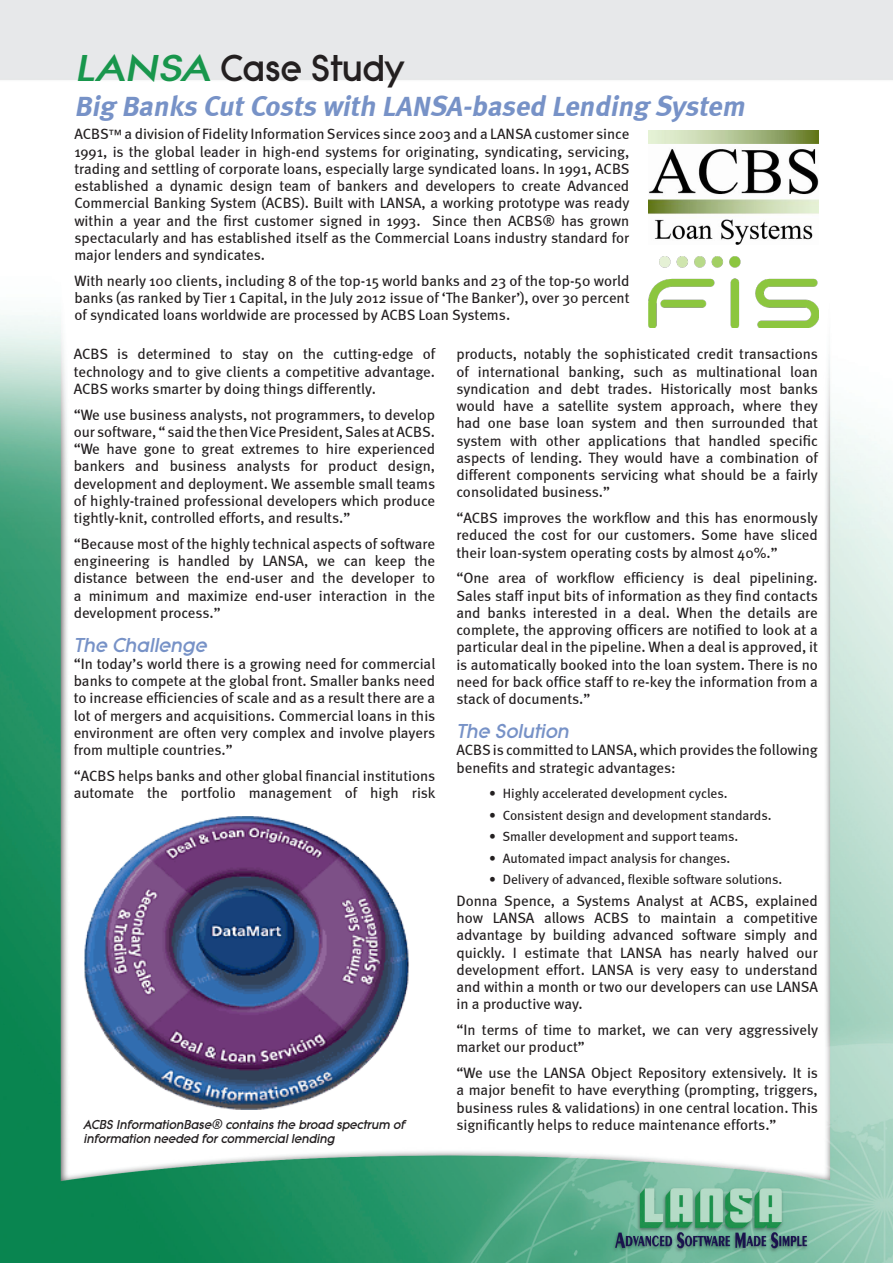
<style>
.page{position:relative;width:893px;height:1263px;background:#fff}
.page>*{position:absolute;margin:0;border:0;box-sizing:border-box;transform-origin:0 0}
.t1{font:800 39px "Litera EF";color:#231f20;scale:.96 1}
.t2{font:italic 700 28.5px "Meta";color:#7792c7}
.t3{font:italic 800 21px "Litera EF";color:#7792c7}
.t4{font:15px/17.2px "Meta";color:#231f20;text-align:justify}
.t5{font:13.5px "Meta";color:#231f20}
.t6{font:italic 800 13.5px "Litera EF";color:#231f20;scale:.96 1}
.s1{font-style:italic;color:#18964c}
.s2{font-size:13.5px}
.s3{font-family:"Meta";font-weight:400}
</style>
<div class="page">
<img style="left:0;top:0;width:893px;height:1263px">
<img style="left:84px;top:816px;width:326px;height:294px">
<img style="left:648px;top:257px;width:171px;height:70px">
<img style="left:648px;top:130px;width:171px;height:115px">
<h1 class="t1" style="left:74px;top:46px;width:345px"><span class="s1">LANSA</span> Case Study</h1>
<h2 class="t2" style="left:74px;top:89px;width:677px">Big Banks CutCosts with LANSA-based Lending System</h2>
<p class="t4" style="left:74px;top:125px;width:557px">ACBS<span class="s2">™</span> a division of Fidelity Information Services since 2003 and a LANSA customer since 1991, is the global leader in high-end systems for originating, syndicating, servicing, trading and settling of corporate loans, especially large syndicated loans. In 1991, ACBS established a dynamic design team of bankers and developers to create Advanced Commercial Banking System (ACBS). Built with LANSA, a working prototype was ready within a year and the first customer signed in 1993. Since then ACBS® has grown spectacularly and has established itself as the Commercial Loans industry standard for major lenders and syndicates.</p>
<p class="t4" style="left:74px;top:272px;width:557px">With nearly 100 clients, including 8 of the top-15 world banks and 23 of the top-50 world banks (as ranked by Tier 1 Capital, in the July 2012 issue of ‘The Banker’), over 30 percent of syndicated loans worldwide are processed by ACBS Loan Systems.</p>
<p class="t4" style="left:74px;top:345px;width:363px">ACBS is determined to stay on the cutting-edge of technology and to give clients a competitive advantage.<br>ACBS works smarter by doing things differently.</p>
<p class="t4" style="left:74px;top:406px;width:363px">“We use business analysts, not programmers, to develop our software, “ said the then Vice President, Sales at ACBS. “We have gone to great extremes to hire experienced bankers and business analysts for product design, development and deployment. We assemble small teams of highly-trained professional developers which produce tightly-knit, controlled efforts, and results.”</p>
<p class="t4" style="left:74px;top:535px;width:363px">“Because most of the highly technical aspects of software engineering is handled by LANSA, we can keep the distance between the end-user and the developer to a minimum and maximize end-user interaction in the development process.”</p>
<h3 class="t3" style="left:74px;top:633px;width:139px">The Challenge</h3>
<p class="t4" style="left:74px;top:655px;width:363px">“In today’s world there is a growing need for commercial banks to compete at the global front. Smaller banks need to increase efficiencies of scale and as a result there are a lot of mergers and acquisitions. Commercial loans in this environment are often very complex and involve players from multiple countries.”</p>
<p class="t4" style="left:74px;top:767px;width:363px">“ACBS helps banks and other global financial institutions automate the portfolio management of high risk</p>
<p class="t4" style="left:456px;top:345px;width:363px">products, notably the sophisticated credit transactions of international banking, such as multinational loan syndication and debt trades. Historically most banks would have a satellite system approach, where they had one base loan system and then surrounded that system with other applications that handled specific aspects of lending. They would have a combination of different components servicing what should be a fairly consolidated business.”</p>
<p class="t4" style="left:456px;top:509px;width:363px">“ACBS improves the workflow and this has enormously reduced the cost for our customers. Some have sliced their loan-system operating costs by almost 40%.”</p>
<p class="t4" style="left:456px;top:569px;width:363px">“One area of workflow efficiency is deal pipelining.<br>Sales staff input bits of information as they find contacts and banks interested in a deal. When the details are complete, the approving officers are notified to look at a particular deal in the pipeline. When a deal is approved, it is automatically booked into the loan system. There is no need for back office staff to re-key the information from a stack of documents.”</p>
<h3 class="t3" style="left:456px;top:719px;width:118px">The Solution</h3>
<p class="t4" style="left:456px;top:741px;width:363px">ACBS is committed to LANSA, which provides the following benefits and strategic advantages:</p>
<p class="t5" style="left:489px;top:786px;width:240px">• Highly accelerated development cycles.</p>
<p class="t5" style="left:489px;top:807px;width:284px">• Consistent design and development standards.</p>
<p class="t5" style="left:489px;top:829px;width:251px">• Smaller development and support teams.</p>
<p class="t5" style="left:489px;top:850px;width:243px">• Automated impact analysis for changes.</p>
<p class="t5" style="left:489px;top:872px;width:295px">• Delivery of advanced, flexible software solutions.</p>
<p class="t4" style="left:456px;top:892px;width:363px">Donna Spence, a Systems Analyst at ACBS, explained how LANSA allows ACBS to maintain a competitive advantage by building advanced software simply and quickly. I estimate that LANSA has nearly halved our development effort. LANSA is very easy to understand and within a month or two our developers can use LANSA in a productive way.</p>
<p class="t4" style="left:456px;top:1021px;width:363px">“In terms of time to market, we can very aggressively market our product”</p>
<p class="t4" style="left:456px;top:1064px;width:363px">“We use the LANSA Object Repository extensively. It is a major benefit to have everything (prompting, triggers, business rules &amp; validations) in one central location. This</p>
<p class="t6" style="left:84px;top:1117px;width:336px">ACBS InformationBase<span class="s3">®</span> contains the broad spectrum of</p>
<p class="t4" style="left:456px;top:1116px;width:322px">significantly helps to reduce maintenance efforts.”</p>
<p class="t6" style="left:84px;top:1130px;width:266px">information needed forcommerciallending</p>
</div>
